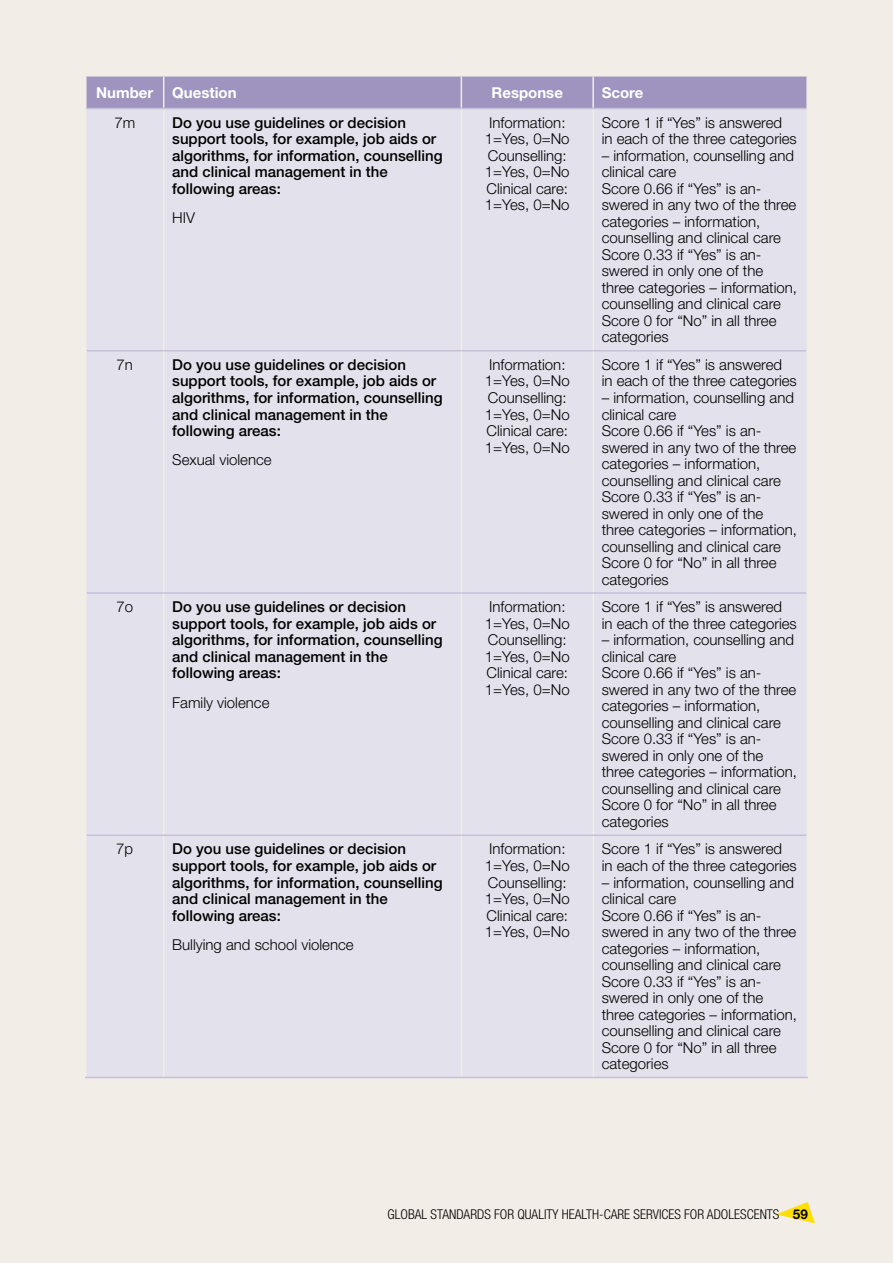
<style>
.page{position:relative;width:893px;height:1263px;background:#f3ede7}
.page>*{position:absolute;margin:0;border:0;box-sizing:border-box;transform-origin:0 0}
.t1{font:300 15px/16.5px "Helvetica Neue LT Std";color:#000}
.t2{font:500 15px/16.5px "Helvetica Neue LT Std";color:#000}
.t3{font:700 15px "Helvetica Neue LT Std";color:#fff}
.t4{font:300 condensed 13.5px "Helvetica Neue LT Std";color:#000}
.s1{font-weight:700;font-stretch:normal}
</style>
<div class="page">
<svg style="left:776px;top:1202px;width:39px;height:21px"></svg>
<div style="left:87px;top:77px;width:719px;height:31px;background:#9e94bf"></div>
<div style="left:87px;top:109px;width:719px;height:968px;background:#e3e1eb"></div>
<hr style="left:163px;top:77px;width:1px;height:31px;background:#f3ede7">
<hr style="left:461px;top:77px;width:1px;height:31px;background:#f3ede7">
<hr style="left:592px;top:77px;width:2px;height:31px;background:#f3ede7">
<hr style="left:163px;top:109px;width:1px;height:241px;background:#f3ede7">
<hr style="left:461px;top:109px;width:1px;height:241px;background:#f3ede7">
<hr style="left:592px;top:109px;width:2px;height:241px;background:#f3ede7">
<hr style="left:87px;top:350px;width:77px;height:1px;background:#c6c1d8">
<hr style="left:164px;top:350px;width:297px;height:1px;background:#c6c1d8">
<hr style="left:163px;top:351px;width:1px;height:241px;background:#f3ede7">
<hr style="left:461px;top:350px;width:132px;height:1px;background:#c6c1d8">
<hr style="left:461px;top:351px;width:1px;height:241px;background:#f3ede7">
<hr style="left:593px;top:350px;width:213px;height:1px;background:#c6c1d8">
<hr style="left:592px;top:351px;width:2px;height:241px;background:#f3ede7">
<hr style="left:87px;top:592px;width:77px;height:2px;background:#c6c1d8">
<hr style="left:164px;top:592px;width:297px;height:2px;background:#c6c1d8">
<hr style="left:163px;top:594px;width:1px;height:240px;background:#f3ede7">
<hr style="left:461px;top:592px;width:132px;height:2px;background:#c6c1d8">
<hr style="left:461px;top:594px;width:1px;height:240px;background:#f3ede7">
<hr style="left:593px;top:592px;width:213px;height:2px;background:#c6c1d8">
<hr style="left:592px;top:594px;width:2px;height:240px;background:#f3ede7">
<hr style="left:87px;top:834px;width:77px;height:2px;background:#c6c1d8">
<hr style="left:164px;top:834px;width:297px;height:2px;background:#c6c1d8">
<hr style="left:163px;top:836px;width:1px;height:241px;background:#f3ede7">
<hr style="left:461px;top:834px;width:132px;height:2px;background:#c6c1d8">
<hr style="left:461px;top:836px;width:1px;height:241px;background:#f3ede7">
<hr style="left:593px;top:834px;width:213px;height:2px;background:#c6c1d8">
<hr style="left:592px;top:836px;width:2px;height:241px;background:#f3ede7">
<hr style="left:85px;top:1077px;width:79px;height:1px;background:#c6c1d8">
<hr style="left:164px;top:1077px;width:297px;height:1px;background:#c6c1d8">
<hr style="left:461px;top:1077px;width:132px;height:1px;background:#c6c1d8">
<hr style="left:593px;top:1077px;width:215px;height:1px;background:#c6c1d8">
<hr style="left:87px;top:108px;width:77px;height:1px;background:#c6c1d8">
<hr style="left:164px;top:108px;width:297px;height:1px;background:#c6c1d8">
<hr style="left:461px;top:108px;width:132px;height:1px;background:#c6c1d8">
<hr style="left:593px;top:108px;width:213px;height:1px;background:#c6c1d8">
<p class="t3" style="left:96px;top:83px;width:59px">Number</p>
<p class="t3" style="left:172px;top:83px;width:66px">Question</p>
<p class="t3" style="left:492px;top:83px;width:73px">Response</p>
<p class="t3" style="left:602px;top:83px;width:43px">Score</p>
<p class="t1" style="left:114px;top:114px;width:22px">7m</p>
<p class="t2" style="left:172px;top:114px;width:272px">Do you use guidelines or decision support tools, for example, job aids or algorithms, for information, counselling and clinical management in the following areas:</p>
<p class="t1" style="left:172px;top:209px;width:24px">HIV</p>
<p class="t1" style="left:485px;top:114px;width:86px">Information:<br>1=Yes, 0=No<br>Counselling:<br>1=Yes, 0=No<br>Clinical care:<br>1=Yes, 0=No</p>
<p class="t1" style="left:602px;top:114px;width:197px">Score 1 if “Yes” is answered<br>in each of the three categories</p>
<p class="t1" style="left:602px;top:147px;width:197px">– information, counselling and clinical care<br>Score 0.66 if “Yes” is an&shy;swered in any two of the three categories – information, counselling and clinical care<br>Score 0.33 if “Yes” is an&shy;swered in only one of the three categories – information, counselling and clinical care<br>Score 0 for “No” in all three categories</p>
<p class="t1" style="left:117px;top:356px;width:18px">7n</p>
<p class="t2" style="left:172px;top:356px;width:272px">Do you use guidelines or decision support tools, for example, job aids or algorithms, for information, counselling and clinical management in the following areas:</p>
<p class="t1" style="left:172px;top:451px;width:101px">Sexual violence</p>
<p class="t1" style="left:116px;top:598px;width:18px">7o</p>
<p class="t2" style="left:172px;top:598px;width:272px">Do you use guidelines or decision support tools, for example, job aids or algorithms, for information, counselling and clinical management in the following areas:</p>
<p class="t1" style="left:172px;top:694px;width:99px">Family violence</p>
<p class="t1" style="left:116px;top:840px;width:18px">7p</p>
<p class="t2" style="left:172px;top:841px;width:272px">Do you use guidelines or decision support tools, for example, job aids or algorithms, for information, counselling and clinical management in the following areas:</p>
<p class="t1" style="left:172px;top:936px;width:183px">Bullying and school violence</p>
<p class="t1" style="left:485px;top:356px;width:86px">Information:<br>1=Yes, 0=No<br>Counselling:<br>1=Yes, 0=No<br>Clinical care:<br>1=Yes, 0=No</p>
<p class="t1" style="left:602px;top:356px;width:197px">Score 1 if “Yes” is answered<br>in each of the three categories</p>
<p class="t1" style="left:602px;top:389px;width:197px">– information, counselling and clinical care<br>Score 0.66 if “Yes” is an&shy;swered in any two of the three categories – information, counselling and clinical care<br>Score 0.33 if “Yes” is an&shy;swered in only one of the three categories – information, counselling and clinical care<br>Score 0 for “No” in all three categories</p>
<p class="t1" style="left:485px;top:598px;width:86px">Information:<br>1=Yes, 0=No<br>Counselling:<br>1=Yes, 0=No<br>Clinical care:<br>1=Yes, 0=No</p>
<p class="t1" style="left:602px;top:598px;width:197px">Score 1 if “Yes” is answered<br>in each of the three categories</p>
<p class="t1" style="left:602px;top:631px;width:197px">– information, counselling and clinical care<br>Score 0.66 if “Yes” is an&shy;swered in any two of the three categories – information, counselling and clinical care<br>Score 0.33 if “Yes” is an&shy;swered in only one of the three categories – information, counselling and clinical care<br>Score 0 for “No” in all three categories</p>
<p class="t1" style="left:485px;top:840px;width:86px">Information:<br>1=Yes, 0=No<br>Counselling:<br>1=Yes, 0=No<br>Clinical care:<br>1=Yes, 0=No</p>
<p class="t1" style="left:602px;top:840px;width:197px">Score 1 if “Yes” is answered<br>in each of the three categories</p>
<p class="t1" style="left:602px;top:873px;width:197px">– information, counselling and clinical care<br>Score 0.66 if “Yes” is an&shy;swered in any two of the three categories – information, counselling and clinical care<br>Score 0.33 if “Yes” is an&shy;swered in only one of the three categories – information, counselling and clinical care<br>Score 0 for “No” in all three categories</p>
<p class="t4" style="left:388px;top:1206px;width:422px">GLOBAL STANDARDS FOR QUALITY HEALTH-CARE SERVICES FOR ADOLESCENTS <span class="s1">59</span></p>
</div>
